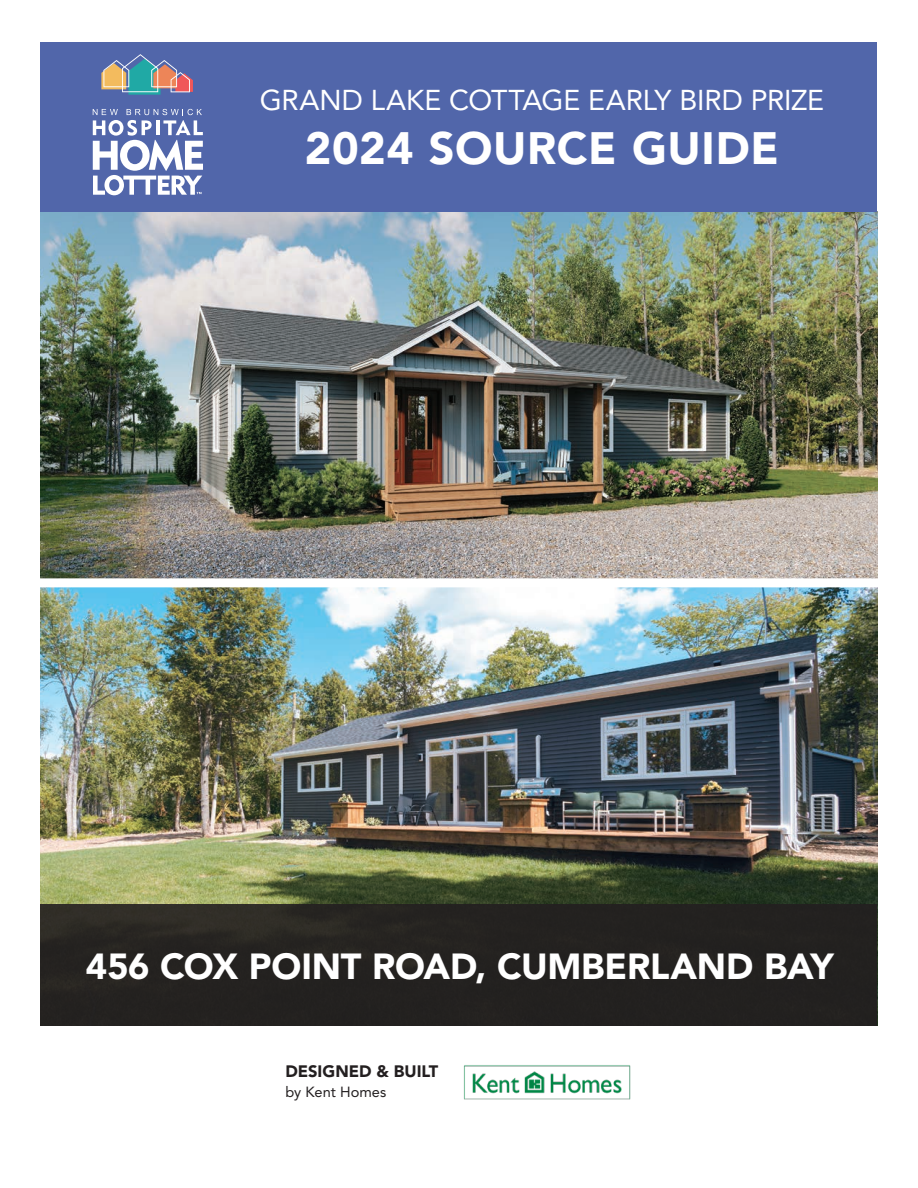
<style>
.page{position:relative;width:918px;height:1188px;background:#fff}
.page>*{position:absolute;margin:0;border:0;box-sizing:border-box;transform-origin:0 0}
.t1{font:900 45px "Avenir LT Std";letter-spacing:.015em;color:#fff}
.t2{font:900 36px "Avenir LT Std";letter-spacing:-.005em;color:#fff}
.t3{font:28.5px "Avenir LT Std";letter-spacing:-.005em;color:#fff}
.t4{font:900 16.5px "Avenir LT Std";color:#231f20}
.t5{font:14.7px "Avenir LT Std";color:#231f20}
</style>
<div class="page">
<img style="left:40px;top:212px;width:838px;height:814px">
<div style="left:40px;top:42px;width:838px;height:170px;background:#5166aa"></div>
<svg style="left:93px;top:109px;width:110px;height:86px"></svg>
<svg style="left:101px;top:54px;width:92px;height:41px"></svg>
<div style="left:41px;top:904px;width:836px;height:122px;background:#231f20"></div>
<img style="left:463px;top:1065px;width:168px;height:35px">
<div style="left:18px;top:578px;width:882px;height:9px;background:#fff"></div>
<p class="t3" style="left:260px;top:84px;width:566px">GRAND LAKE COTTAGE EARLY BIRD PRIZE</p>
<h1 class="t1" style="left:305px;top:122px;width:475px">2024 SOURCE GUIDE</h1>
<p class="t2" style="left:86px;top:944px;width:749px">456 COX POINT ROAD, CUMBERLAND BAY</p>
<p class="t4" style="left:285px;top:1061px;width:155px">DESIGNED &amp; BUILT</p>
<p class="t5" style="left:285px;top:1084px;width:102px">by Kent Homes</p>
</div>
